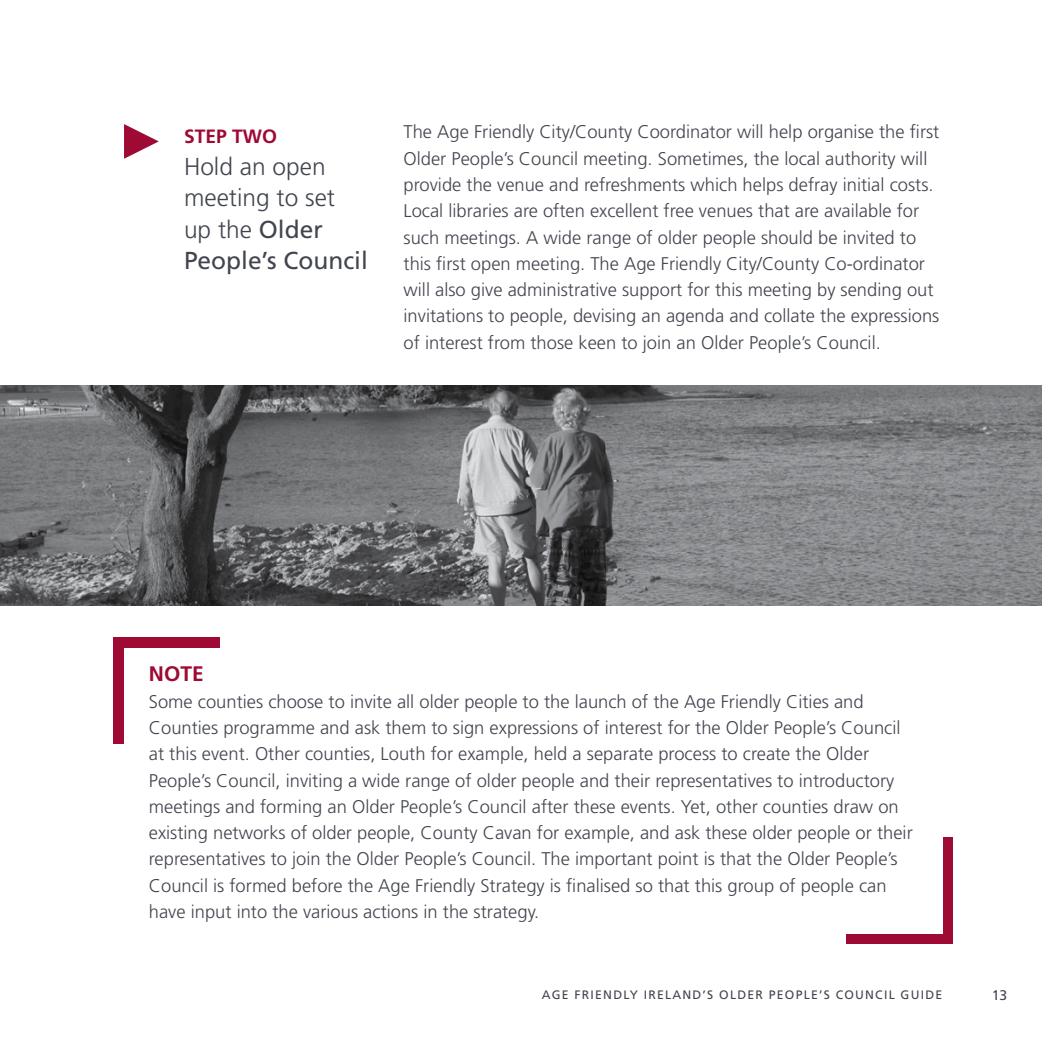
<style>
.page{position:relative;width:1042px;height:1042px;background:#fff}
.page>*{position:absolute;margin:0;border:0;box-sizing:border-box;transform-origin:0 0}
.t1{font:300 24.5px/31.5px "Frutiger";color:#42454f}
.t2{font:700 21px "Frutiger";color:#9e0a34}
.t3{font:700 19.25px "Frutiger";color:#9e0a34}
.t4{font:300 18.38px/26.2px "Frutiger";color:#42454f}
.t5{font:14px "Frutiger";color:#42454f}
.t6{font:12.25px "Frutiger";letter-spacing:.1em;color:#42454f}
.s1{font-weight:400}
</style>
<div class="page">
<div style="left:846px;top:838px;width:106px;height:106px;background:#9e0a34"></div>
<div style="left:114px;top:637px;width:106px;height:107px;background:#9e0a34"></div>
<svg style="left:124px;top:124px;width:35px;height:35px"></svg>
<div style="left:124px;top:649px;width:819px;height:285px;background:#fff"></div>
<img style="left:0;top:386px;width:1042px;height:220px">
<p class="t3" style="left:184px;top:125px;width:95px">STEP TWO</p>
<h1 class="t1" style="left:184px;top:150px;width:185px">Hold an open meeting to set up the <span class="s1">Older<br>People’s Council</span></h1>
<p class="t4" style="left:403px;top:119px;width:537px">The Age Friendly City/County Coordinator will help organise the first Older People’s Council meeting. Sometimes, the local authority will provide the venue and refreshments which helps defray initial costs.<br>Local libraries are often excellent free venues that are available for such meetings. A wide range of older people should be invited to this first open meeting. The Age Friendly City/County Co-ordinator will also give administrative support for this meeting by sending out invitations to people, devising an agenda and collate the expressions of interest from those keen to join an Older People’s Council.</p>
<p class="t2" style="left:149px;top:662px;width:56px">NOTE</p>
<p class="t4" style="left:149px;top:688px;width:765px">Some counties choose to invite all older people to the launch of the Age Friendly Cities and Counties programme and ask them to sign expressions of interest for the Older People’s Council at this event. Other counties, Louth for example, held a separate process to create the Older People’s Council, inviting a wide range of older people and their representatives to introductory meetings and forming an Older People’s Council after these events. Yet, other counties draw on existing networks of older people, County Cavan for example, and ask these older people or their representatives to join the Older People’s Council. The important point is that the Older People’s Council is formed before the Age Friendly Strategy is finalised so that this group of people can have input into the various actions in the strategy.</p>
<p class="t6" style="left:542px;top:987px;width:402px">AGE FRIENDLY IRELAND’S OLDER PEOPLE’S COUNCIL GUIDE</p>
<p class="t5" style="left:991px;top:987px;width:17px">13</p>
</div>
